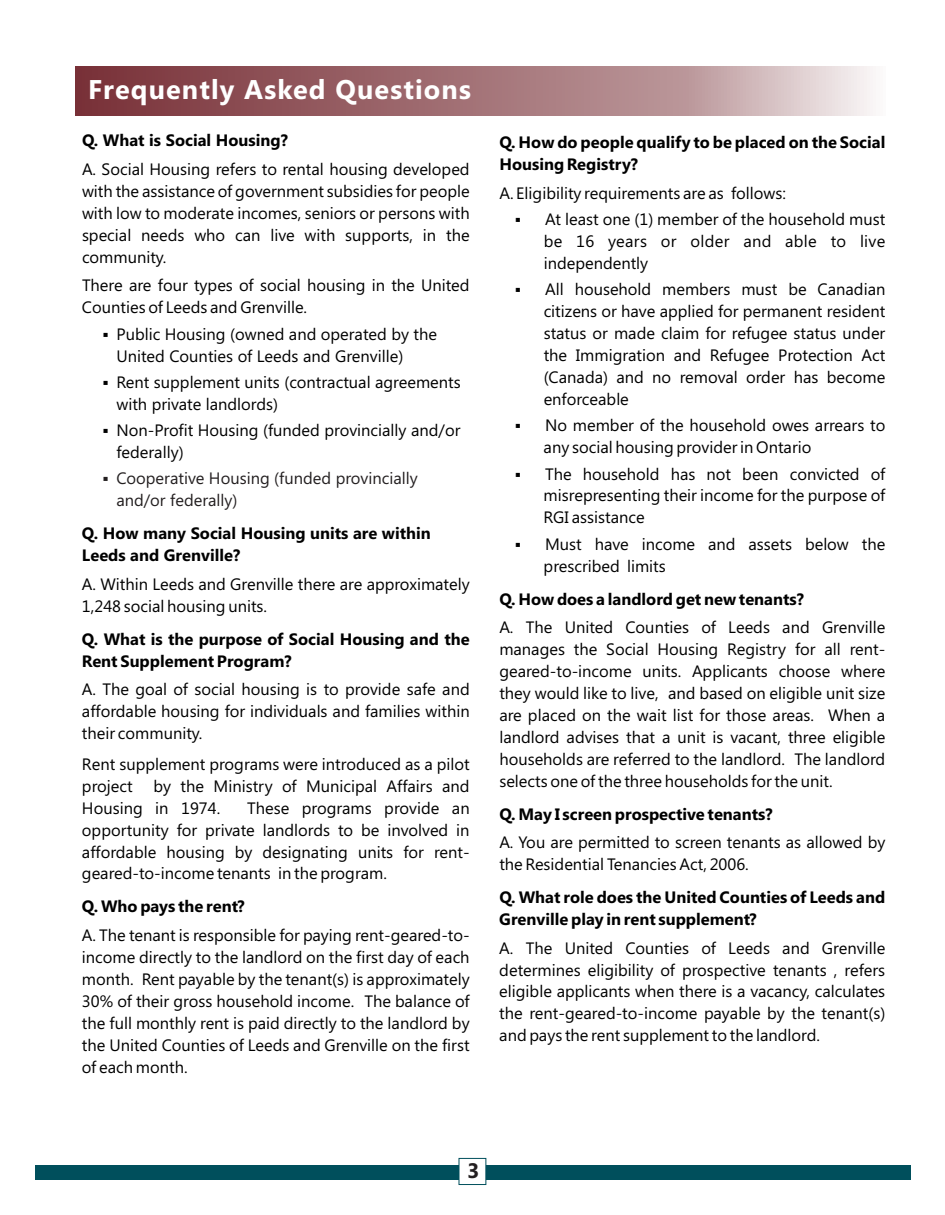
<style>
.page{position:relative;width:945px;height:1215px;background:#fff}
.page>*{position:absolute;margin:0;border:0;box-sizing:border-box;transform-origin:0 0}
.t1{font:700 27px "Segoe UI";letter-spacing:.04em;color:#fff}
.t2{font:700 21px "Segoe UI";color:#231f20}
.t3{font:16.5px/21.9px "Segoe UI";color:#000;text-align:justify}
.t4{font:700 16.5px/21.9px "Segoe UI";color:#000}
.t5{font:16.5px/21.9px "Segoe UI";color:#231f20}
</style>
<div class="page">
<svg style="left:75px;top:66px;width:798px;height:50px;background:#a8797e"></svg>
<div style="left:35px;top:1166px;width:875px;height:14px;background:#004f5c"></div>
<div style="left:459px;top:1158px;width:27px;height:27px;background:#fff;border:1px solid #004f5c"></div>
<h1 class="t1" style="left:88px;top:79px;width:384px">Frequently Asked Questions</h1>
<h2 class="t4" style="left:82px;top:131px;width:207px">Q. What is Social Housing?</h2>
<p class="t3" style="left:82px;top:160px;width:389px">A. Social Housing refers to rental housing developed with the assistance of government subsidies for people with low to moderate incomes, seniors or persons with special needs who can live with supports, in the community.</p>
<p class="t3" style="left:82px;top:276px;width:389px">There are four types of social housing in the United<br>Counties of Leeds and Grenville.</p>
<p class="t3" style="left:116px;top:324px;width:322px;text-indent:-14px">▪Public Housing (owned and operated by the<br>United Counties of Leeds and Grenville)</p>
<p class="t3" style="left:116px;top:373px;width:346px;text-indent:-14px">▪Rent supplement units (contractual agreements with private landlords)</p>
<p class="t3" style="left:116px;top:421px;width:345px;text-indent:-14px">▪Non-Profit Housing (funded provincially and/or federally)</p>
<p class="t5" style="left:116px;top:469px;width:303px;text-indent:-14px">▪Cooperative Housing (funded provincially and/or federally)</p>
<h2 class="t4" style="left:82px;top:524px;width:350px">Q. How many Social Housing units are within<br>Leeds and Grenville?</h2>
<p class="t3" style="left:82px;top:575px;width:389px">A. Within Leeds and Grenville there are approximately<br>1,248 social housing units.</p>
<h2 class="t4" style="left:82px;top:629px;width:389px">Q. What is the purpose of Social Housing and the<br>Rent Supplement Program?</h2>
<p class="t3" style="left:82px;top:680px;width:389px">A. The goal of social housing is to provide safe and affordable housing for individuals and families within their community.</p>
<p class="t3" style="left:82px;top:755px;width:389px">Rent supplement programs were introduced as a pilot project</p>
<p class="t3" style="left:82px;top:776px;width:389px;text-indent:71px">by the Ministry of Municipal Affairs and<br>Housing in 1974.</p>
<p class="t3" style="left:82px;top:798px;width:389px;text-indent:165px">These programs provide an opportunity for private landlords to be involved in affordable housing by designating units for rent&shy;geared-to-income tenants in the program.</p>
<h2 class="t4" style="left:82px;top:897px;width:164px">Q. Who pays the rent?</h2>
<p class="t3" style="left:82px;top:926px;width:389px">A. The tenant is responsible for paying rent-geared-to&shy;income directly to the landlord on the first day of each month. Rent payable by the tenant(s) is approximately 30% of their gross household income. The balance of the full monthly rent is paid directly to the landlord by the United Counties of Leeds and Grenville on the first of each month.</p>
<h2 class="t4" style="left:499px;top:133px;width:387px">Q. How do people qualify to be placed on the Social<br>Housing Registry?</h2>
<p class="t3" style="left:499px;top:183px;width:288px">A. Eligibility requirements are as follows:</p>
<p class="t3" style="left:544px;top:210px;width:343px;text-indent:-29px">▪ At least one (1) member of the household must be 16 years or older and able to live independently</p>
<p class="t3" style="left:544px;top:280px;width:343px;text-indent:-29px">▪ All household members must be Canadian citizens or have applied for permanent resident status or made claim for refugee status under the Immigration and Refugee Protection Act (Canada) and no removal order has become enforceable</p>
<p class="t3" style="left:544px;top:416px;width:343px;text-indent:-29px">▪ No member of the household owes arrears to any social housing provider in Ontario</p>
<p class="t3" style="left:544px;top:464px;width:343px;text-indent:-29px">▪ The household has not been convicted of misrepresenting their income for the purpose of RGI assistance</p>
<p class="t3" style="left:515px;top:535px;width:372px">▪ Must have income and assets below the</p>
<p class="t3" style="left:544px;top:556px;width:124px">prescribed limits</p>
<h2 class="t4" style="left:499px;top:589px;width:306px">Q. How does a landlord get new tenants?</h2>
<p class="t3" style="left:499px;top:618px;width:388px">A. The United Counties of Leeds and Grenville manages the Social Housing Registry for all rent&shy;geared-to-income units. Applicants choose where they would like to live, and based on eligible unit size are placed on the wait list for those areas. When a landlord advises that a unit is vacant, three eligible households are referred to the landlord. The landlord selects one of the three households for the unit.</p>
<h2 class="t4" style="left:499px;top:805px;width:275px">Q. May I screen prospective tenants?</h2>
<p class="t3" style="left:499px;top:833px;width:388px">A. You are permitted to screen tenants as allowed by the Residential Tenancies Act, 2006.</p>
<h2 class="t4" style="left:499px;top:888px;width:387px">Q. What role does the United Counties of Leeds and<br>Grenville play in rent supplement?</h2>
<p class="t3" style="left:499px;top:938px;width:388px">A. The United Counties of Leeds and Grenville determines eligibility of prospective tenants , refers eligible applicants when there is a vacancy, calculates the rent-geared-to-income payable by the tenant(s) and pays the rent supplement to the landlord.</p>
<p class="t2" style="left:467px;top:1163px;width:14px">3</p>
</div>
